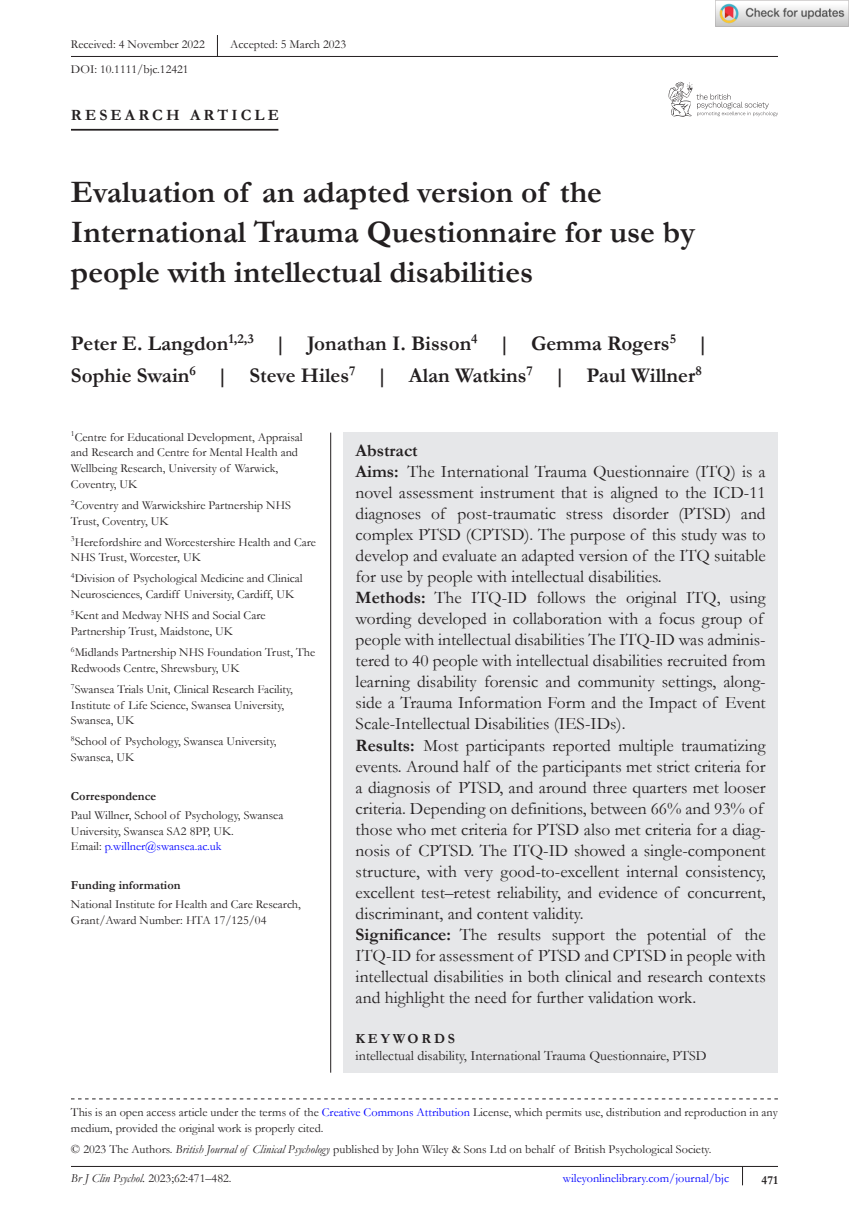
<style>
.page{position:relative;width:849px;height:1221px;background:#fff}
.page>*{position:absolute;margin:0;border:0;box-sizing:border-box;transform-origin:0 0}
.t1{font:700 31.5px/40.2px "Garamond";color:#231f20}
.t2{font:700 21px/31.5px "Garamond";color:#231f20}
.t3{font:17.5px/21px "Garamond";color:#231f20}
.t4{font:700 15.75px "Garamond";letter-spacing:.2em;color:#231f20}
.t5{font:14px "Garamond";color:#231f20}
.t6{font:700 14px "Garamond";letter-spacing:.2em;color:#231f20}
.t7{font:12.25px/15.8px "Garamond";color:#231f20}
.t8{font:700 12.25px "Garamond";color:#231f20}
.t9{font:12.25px "Garamond";color:#00f}
.s1{color:#00f}
.s2{font-weight:700}
.s3{font-style:italic}
</style>
<div class="page">
<div style="left:343px;top:432px;width:434px;height:640px;background:#e6e7e9"></div>
<hr style="left:71px;top:56px;width:706px;height:1px;background:#231f20">
<hr style="left:71px;top:129px;width:207px;height:2px;background:#231f20">
<svg style="left:217px;top:35px;width:1px;height:21px"></svg>
<hr style="left:71px;top:1165px;width:706px;height:1px;background:#231f20">
<svg style="left:71px;top:1098px;width:706px;height:1px"></svg>
<svg style="left:668px;top:82px;width:109px;height:35px"></svg>
<hr style="left:330px;top:432px;width:1px;height:640px;background:#231f20">
<img style="left:715px;top:0;width:133px;height:26px">
<p class="t7" style="left:71px;top:36px;width:135px">Received: 4 November 2022</p>
<p class="t7" style="left:230px;top:36px;width:117px">Accepted: 5 March 2023</p>
<p class="t7" style="left:71px;top:61px;width:119px">DOI: 10.1111/bjc.12421</p>
<p class="t4" style="left:71px;top:104px;width:209px">RESEARCH ARTICLE</p>
<h1 class="t1" style="left:71px;top:171px;width:625px">Evaluation of an adapted version of the<br>International Trauma Questionnaire for use by people with intellectual disabilities</h1>
<p class="t2" style="left:71px;top:328px;width:638px">Peter E. Langdon<sup>1,2,3</sup> | Jonathan I. Bisson<sup>4</sup> | Gemma Rogers<sup>5</sup> |<br>Sophie Swain<sup>6</sup> | Steve Hiles<sup>7</sup> | Alan Watkins<sup>7</sup> | Paul Willner<sup>8</sup></p>
<p class="t7" style="left:71px;top:428px;width:233px"><sup>1</sup>Centre for Educational Development, Appraisal and Research and Centre for Mental Health and Wellbeing Research, University of Warwick, Coventry, UK</p>
<p class="t7" style="left:71px;top:497px;width:221px"><sup>2</sup>Coventry and Warwickshire Partnership NHS<br>Trust, Coventry, UK</p>
<p class="t7" style="left:71px;top:533px;width:246px"><sup>3</sup>Herefordshire and Worcestershire Health and Care<br>NHS Trust, Worcester, UK</p>
<p class="t7" style="left:71px;top:570px;width:233px"><sup>4</sup>Division of Psychological Medicine and Clinical<br>Neurosciences, Cardiff University, Cardiff, UK</p>
<p class="t7" style="left:71px;top:607px;width:196px"><sup>5</sup>Kent and Medway NHS and Social Care<br>Partnership Trust, Maidstone, UK</p>
<p class="t7" style="left:71px;top:644px;width:246px"><sup>6</sup>Midlands Partnership NHS Foundation Trust, The<br>Redwoods Centre, Shrewsbury, UK</p>
<p class="t7" style="left:71px;top:680px;width:223px"><sup>7</sup>Swansea Trials Unit, Clinical Research Facility,<br>Institute of Life Science, Swansea University,<br>Swansea, UK</p>
<p class="t7" style="left:71px;top:733px;width:207px"><sup>8</sup>School of Psychology, Swansea University,<br>Swansea, UK</p>
<p class="t8" style="left:71px;top:787px;width:87px">Correspondence</p>
<p class="t7" style="left:71px;top:806px;width:214px">Paul Willner, School of Psychology, Swansea<br>University, Swansea SA2 8PP, UK.<br>Email: <span class="s1">p.willner@swansea.ac.uk</span></p>
<p class="t8" style="left:71px;top:876px;width:111px">Funding information</p>
<p class="t7" style="left:71px;top:896px;width:231px">National Institute for Health and Care Research,<br>Grant/Award Number: HTA 17/125/04</p>
<p class="t3" style="left:355px;top:440px;width:411px"><span class="s2">Abstract<br>Aims:</span> The International Trauma Questionnaire (ITQ) is a novel assessment instrument that is aligned to the ICD-11 diagnoses of post-traumatic stress disorder (PTSD) and complex PTSD (CPTSD). The purpose of this study was to develop and evaluate an adapted version of the ITQ suitable for use by people with intellectual disabilities.<br><span class="s2">Methods:</span> The ITQ-ID follows the original ITQ, using wording developed in collaboration with a focus group of people with intellectual disabilities The ITQ-ID was adminis&shy;tered to 40 people with intellectual disabilities recruited from learning disability forensic and community settings, along&shy;side a Trauma Information Form and the Impact of Event Scale-Intellectual Disabilities (IES-IDs).<br><span class="s2">Results:</span> Most participants reported multiple traumatizing events. Around half of the participants met strict criteria for a diagnosis of PTSD, and around three quarters met looser criteria. Depending on definitions, between 66% and 93% of those who met criteria for PTSD also met criteria for a diag&shy;nosis of CPTSD. The ITQ-ID showed a single-component structure, with very good-to-excellent internal consistency, excellent test–retest reliability, and evidence of concurrent, discriminant, and content validity.<br><span class="s2">Significance:</span> The results support the potential of the ITQ-ID for assessment of PTSD and CPTSD in people with intellectual disabilities in both clinical and research contexts and highlight the need for further validation work.</p>
<p class="t6" style="left:355px;top:1028px;width:101px">KEYWORDS</p>
<p class="t5" style="left:355px;top:1046px;width:352px">intellectual disability, International Trauma Questionnaire, PTSD</p>
<p class="t7" style="left:71px;top:1103px;width:708px">This is an open access article under the terms of the <span class="s1">Creative Commons Attribution</span> License, which permits use, distribution and reproduction in any medium, provided the original work is properly cited.</p>
<p class="t7" style="left:71px;top:1140px;width:641px">© 2023 The Authors. <span class="s3">British Journal of Clinical Psychology</span> published by John Wiley &amp; Sons Ltd on behalf of British Psychological Society.</p>
<p class="t7" style="left:71px;top:1169px;width:162px"><span class="s3">Br J Clin Psychol.</span> 2023;62:471–482.</p>
<p class="t9" style="left:562px;top:1169px;width:168px">wileyonlinelibrary.com/journal/bjc</p>
<p class="t8" style="left:761px;top:1171px;width:18px">471</p>
</div>
